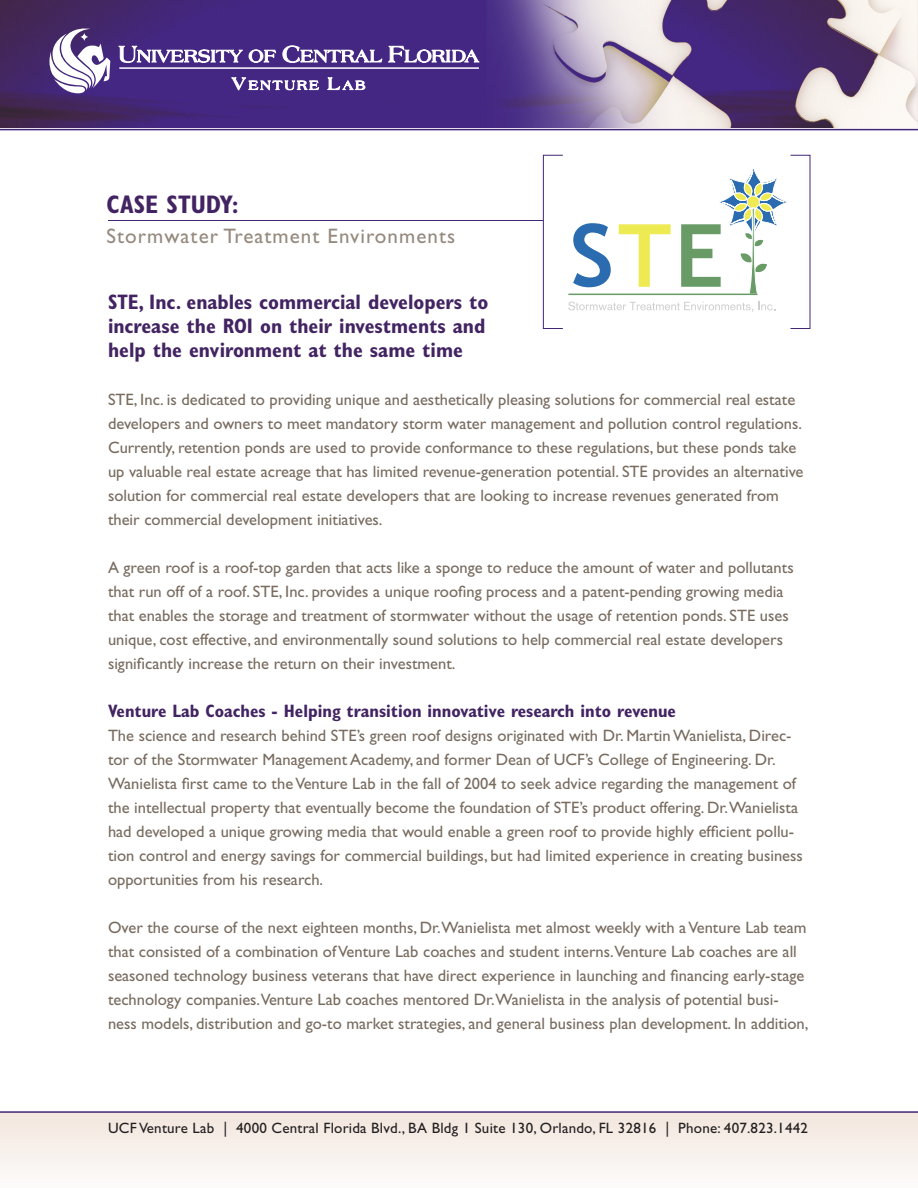
<style>
.page{position:relative;width:918px;height:1188px;background:#fff}
.page>*{position:absolute;margin:0;border:0;box-sizing:border-box;transform-origin:0 0}
.t1{font:700 condensed 25.5px "Gill Sans";color:#432462}
.t2{font:700 condensed 21px/24px "Gill Sans";color:#432462}
.t3{font:21px "Gill Sans";letter-spacing:.05em;color:#968a7f}
.t4{font:700 condensed 18px "Gill Sans";color:#432462}
.t5{font:16.5px/24px "Gill Sans";color:#786b5f}
.t6{font:15px "Gill Sans";letter-spacing:.015em;color:#231f20}
</style>
<div class="page">
<div style="left:0;top:1112px;width:918px;height:76px;background:linear-gradient(to right,#f7f1ec,#f7f1ec)"></div>
<img style="left:0;top:0;width:918px;height:127px">
<svg style="left:50px;top:27px;width:60px;height:66px"></svg>
<svg style="left:80px;top:32px;width:9px;height:9px"></svg>
<svg style="left:119px;top:46px;width:124px;height:17px"></svg>
<svg style="left:249px;top:49px;width:27px;height:14px"></svg>
<svg style="left:282px;top:45px;width:100px;height:18px"></svg>
<svg style="left:388px;top:46px;width:91px;height:17px"></svg>
<svg style="left:231px;top:77px;width:88px;height:14px"></svg>
<svg style="left:327px;top:77px;width:39px;height:13px"></svg>
<hr style="left:119px;top:67px;width:360px;height:2px;background:#fff">
<hr style="left:0;top:129px;width:918px;height:1px;background:#432676">
<hr style="left:568px;top:294px;width:190px;height:1px;background:#689b66">
<svg style="left:568px;top:302px;width:185px;height:10px"></svg>
<svg style="left:759px;top:302px;width:16px;height:8px"></svg>
<svg style="left:573px;top:223px;width:38px;height:64px"></svg>
<svg style="left:619px;top:224px;width:52px;height:63px"></svg>
<svg style="left:681px;top:154px;width:123px;height:141px"></svg>
<div style="left:543px;top:155px;width:20px;height:174px;border:1px solid #432676"></div>
<hr style="left:108px;top:220px;width:435px;height:1px;background:#432676">
<hr style="left:0;top:1111px;width:918px;height:2px;background:#432676">
<p class="t1" style="left:106px;top:189px;width:134px">CASE STUDY:</p>
<p class="t3" style="left:106px;top:223px;width:350px">Stormwater Treatment Environments</p>
<p class="t2" style="left:108px;top:290px;width:382px">STE, Inc. enables commercial developers to increase the ROI on their investments and help the environment at the same time</p>
<p class="t5" style="left:108px;top:388px;width:697px">STE, Inc. is dedicated to providing unique and aesthetically pleasing solutions for commercial real estate developers and owners to meet mandatory storm water management and pollution control regulations.<br>Currently, retention ponds are used to provide conformance to these regulations, but these ponds take up valuable real estate acreage that has limited revenue-generation potential. STE provides an alternative solution for commercial real estate developers that are looking to increase revenues generated from their commercial development initiatives.</p>
<p class="t5" style="left:108px;top:556px;width:687px">A green roof is a roof-top garden that acts like a sponge to reduce the amount of water and pollutants that run off of a roof. STE, Inc. provides a unique roofing process and a patent-pending growing media that enables the storage and treatment of stormwater without the usage of retention ponds. STE uses unique, cost effective, and environmentally sound solutions to help commercial real estate developers significantly increase the return on their investment.</p>
<p class="t4" style="left:108px;top:700px;width:570px">Venture Lab Coaches - Helping transition innovative research into revenue</p>
<p class="t5" style="left:108px;top:724px;width:696px">The science and research behind STE’s green roof designs originated with Dr. Martin Wanielista, Direc&shy;tor of the Stormwater Management Academy, and former Dean of UCF’s College of Engineering. Dr.<br>Wanielista first came to the Venture Lab in the fall of 2004 to seek advice regarding the management of the intellectual property that eventually become the foundation of STE’s product offering. Dr.Wanielista had developed a unique growing media that would enable a green roof to provide highly efficient pollu&shy;tion control and energy savings for commercial buildings, but had limited experience in creating business opportunities from his research.</p>
<p class="t5" style="left:108px;top:916px;width:702px">Over the course of the next eighteen months, Dr.Wanielista met almost weekly with a Venture Lab team that consisted of a combination of Venture Lab coaches and student interns.Venture Lab coaches are all seasoned technology business veterans that have direct experience in launching and financing early-stage technology companies.Venture Lab coaches mentored Dr.Wanielista in the analysis of potential busi&shy;ness models, distribution and go-to market strategies, and general business plan development. In addition,</p>
<p class="t6" style="left:108px;top:1120px;width:701px">UCF Venture Lab | 4000 Central Florida Blvd., BA Bldg 1 Suite 130, Orlando, FL 32816 | Phone: 407.823.1442</p>
</div>
